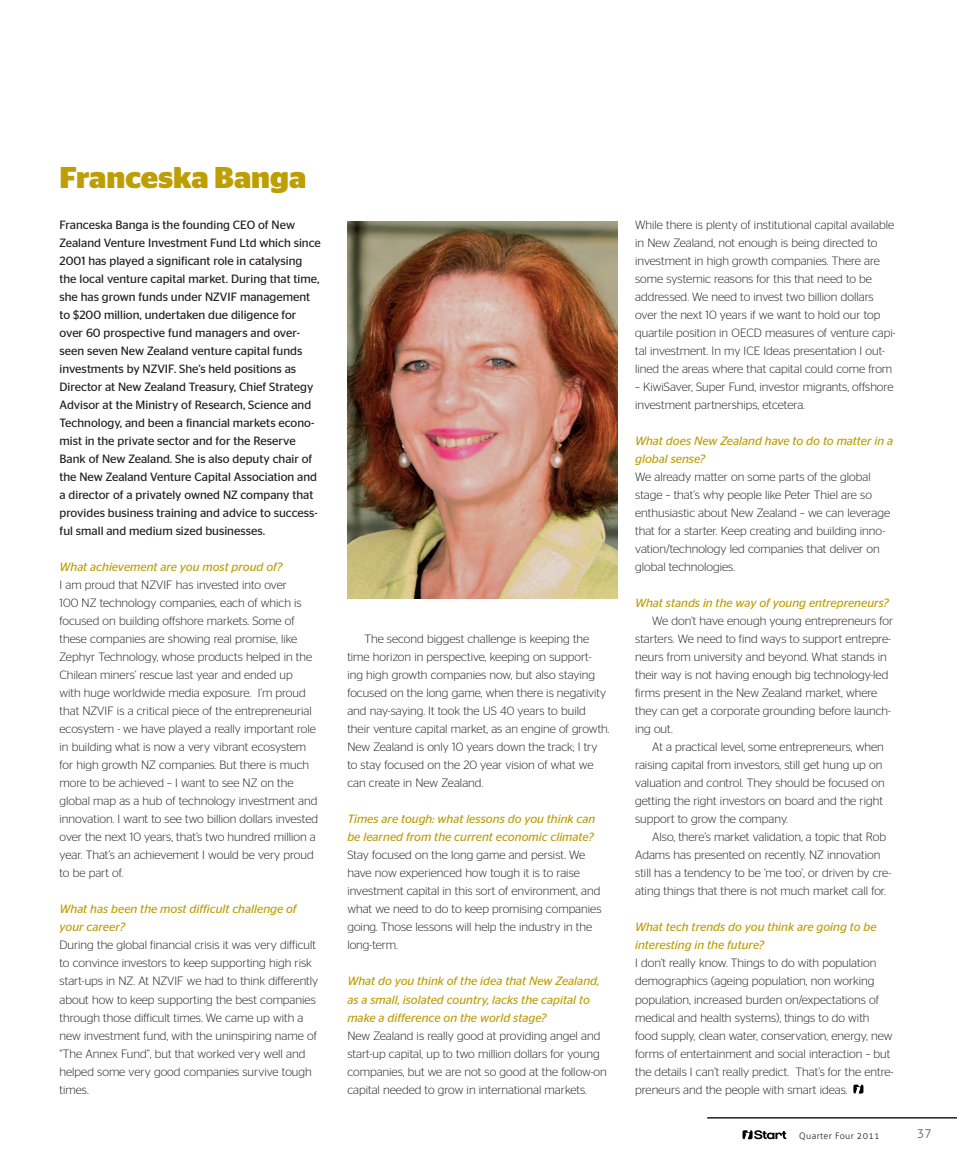
<style>
.page{position:relative;width:957px;height:1170px;background:#fff}
.page>*{position:absolute;margin:0;border:0;box-sizing:border-box;transform-origin:0 0}
.t1{font:700 30px "Stag Sans";color:#bd9e04}
.t2{font:300 12px/18px "Stag Sans";color:#231f20}
.t3{font:12px/18px "Stag Sans";color:#231f20}
.t4{font:italic 12px/18px "Stag Sans";color:#bd9e04}
.t5{font:300 12px "Aller";color:#57585a}
.t6{font:300 9px "Aller";letter-spacing:.04em;color:#231f20}
</style>
<div class="page">
<svg style="left:742px;top:1130px;width:44px;height:9px"></svg>
<hr style="left:707px;top:1116px;width:250px;height:2px;background:#231f20">
<svg style="left:853px;top:1084px;width:10px;height:9px"></svg>
<img style="left:347px;top:221px;width:270px;height:377px">
<h1 class="t1" style="left:60px;top:160px;width:248px">Franceska Banga</h1>
<p class="t3" style="left:60px;top:216px;width:263px">Franceska Banga is the founding CEO of New Zealand Venture Investment Fund Ltd which since 2001 has played a significant role in catalysing the local venture capital market. During that time, she has grown funds under NZVIF management to $200 million, undertaken due diligence for over 60 prospective fund managers and over&shy;seen seven New Zealand venture capital funds investments by NZVIF. She’s held positions as Director at New Zealand Treasury, Chief Strategy Advisor at the Ministry of Research, Science and Technology, and been a financial markets econo&shy;mist in the private sector and for the Reserve Bank of New Zealand. She is also deputy chair of the New Zealand Venture Capital Association and a director of a privately owned NZ company that provides business training and advice to success&shy;ful small and medium sized businesses.</p>
<p class="t4" style="left:60px;top:558px;width:225px">What achievement are you most proud of?</p>
<p class="t2" style="left:60px;top:576px;width:260px">I am proud that NZVIF has invested into over<br>100 NZ technology companies, each of which is focused on building offshore markets. Some of these companies are showing real promise, like Zephyr Technology, whose products helped in the Chilean miners’ rescue last year and ended up<br>with huge worldwide media exposure. I’m proud that NZVIF is a critical piece of the entrepreneurial ecosystem - we have played a really important role in building what is now a very vibrant ecosystem for high growth NZ companies. But there is much more to be achieved – I want to see NZ on the global map as a hub of technology investment and innovation. I want to see two billion dollars invested over the next 10 years, that’s two hundred million a year. That’s an achievement I would be very proud to be part of.</p>
<p class="t4" style="left:60px;top:900px;width:239px">What has been the most difficult challenge of your career?</p>
<p class="t2" style="left:60px;top:936px;width:260px">During the global financial crisis it was very difficult to convince investors to keep supporting high risk start-ups in NZ. At NZVIF we had to think differently about how to keep supporting the best companies through those difficult times. We came up with a new investment fund, with the uninspiring name of “The Annex Fund”, but that worked very well and helped some very good companies survive tough times.</p>
<p class="t2" style="left:347px;top:630px;width:264px;text-indent:17px">The second biggest challenge is keeping the time horizon in perspective, keeping on support&shy;ing high growth companies now, but also staying focused on the long game, when there is negativity and nay-saying. It took the US 40 years to build their venture capital market, as an engine of growth.<br>New Zealand is only 10 years down the track; I try to stay focused on the 20 year vision of what we can create in New Zealand.</p>
<p class="t4" style="left:347px;top:810px;width:249px">Times are tough: what lessons do you think can be learned from the current economic climate?</p>
<p class="t2" style="left:347px;top:846px;width:256px">Stay focused on the long game and persist. We have now experienced how tough it is to raise investment capital in this sort of environment, and what we need to do to keep promising companies going. Those lessons will help the industry in the long-term.</p>
<p class="t4" style="left:347px;top:972px;width:253px">What do you think of the idea that New Zealand, as a small, isolated country, lacks the capital to make a difference on the world stage?</p>
<p class="t2" style="left:347px;top:1026px;width:261px">New Zealand is really good at providing angel and start-up capital, up to two million dollars for young companies, but we are not so good at the follow-on capital needed to grow in international markets.</p>
<p class="t2" style="left:635px;top:216px;width:262px">While there is plenty of institutional capital available in New Zealand, not enough is being directed to investment in high growth companies. There are some systemic reasons for this that need to be addressed. We need to invest two billion dollars over the next 10 years if we want to hold our top quartile position in OECD measures of venture capi&shy;tal investment. In my ICE Ideas presentation I out&shy;lined the areas where that capital could come from</p>
<p class="t2" style="left:635px;top:378px;width:260px">– KiwiSaver, Super Fund, investor migrants, offshore investment partnerships, etcetera.</p>
<p class="t4" style="left:635px;top:432px;width:259px">What does New Zealand have to do to matter in a global sense?</p>
<p class="t2" style="left:635px;top:468px;width:256px">We already matter on some parts of the global stage – that’s why people like Peter Thiel are so enthusiastic about New Zealand – we can leverage that for a starter. Keep creating and building inno&shy;vation/technology led companies that deliver on global technologies.</p>
<p class="t4" style="left:635px;top:594px;width:255px">What stands in the way of young entrepreneurs?</p>
<p class="t2" style="left:635px;top:612px;width:259px;text-indent:17px">We don’t have enough young entrepreneurs for starters. We need to find ways to support entrepre&shy;neurs from university and beyond. What stands in their way is not having enough big technology-led firms present in the New Zealand market, where they can get a corporate grounding before launch&shy;ing out.</p>
<p class="t2" style="left:635px;top:738px;width:251px;text-indent:17px">At a practical level, some entrepreneurs, when raising capital from investors, still get hung up on valuation and control. They should be focused on getting the right investors on board and the right support to grow the company.</p>
<p class="t2" style="left:635px;top:828px;width:258px;text-indent:17px">Also, there’s market validation, a topic that Rob Adams has presented on recently. NZ innovation still has a tendency to be ‘me too’, or driven by cre&shy;ating things that there is not much market call for.</p>
<p class="t4" style="left:635px;top:918px;width:243px">What tech trends do you think are going to be interesting in the future?</p>
<p class="t2" style="left:635px;top:954px;width:260px">I don’t really know. Things to do with population demographics (ageing population, non working population, increased burden on/expectations of medical and health systems), things to do with food supply, clean water, conservation, energy, new forms of entertainment and social interaction – but the details I can’t really predict. That’s for the entre&shy;preneurs and the people with smart ideas.</p>
<p class="t6" style="left:799px;top:1130px;width:82px">Quarter Four 2011</p>
<p class="t5" style="left:917px;top:1125px;width:16px">37</p>
</div>
